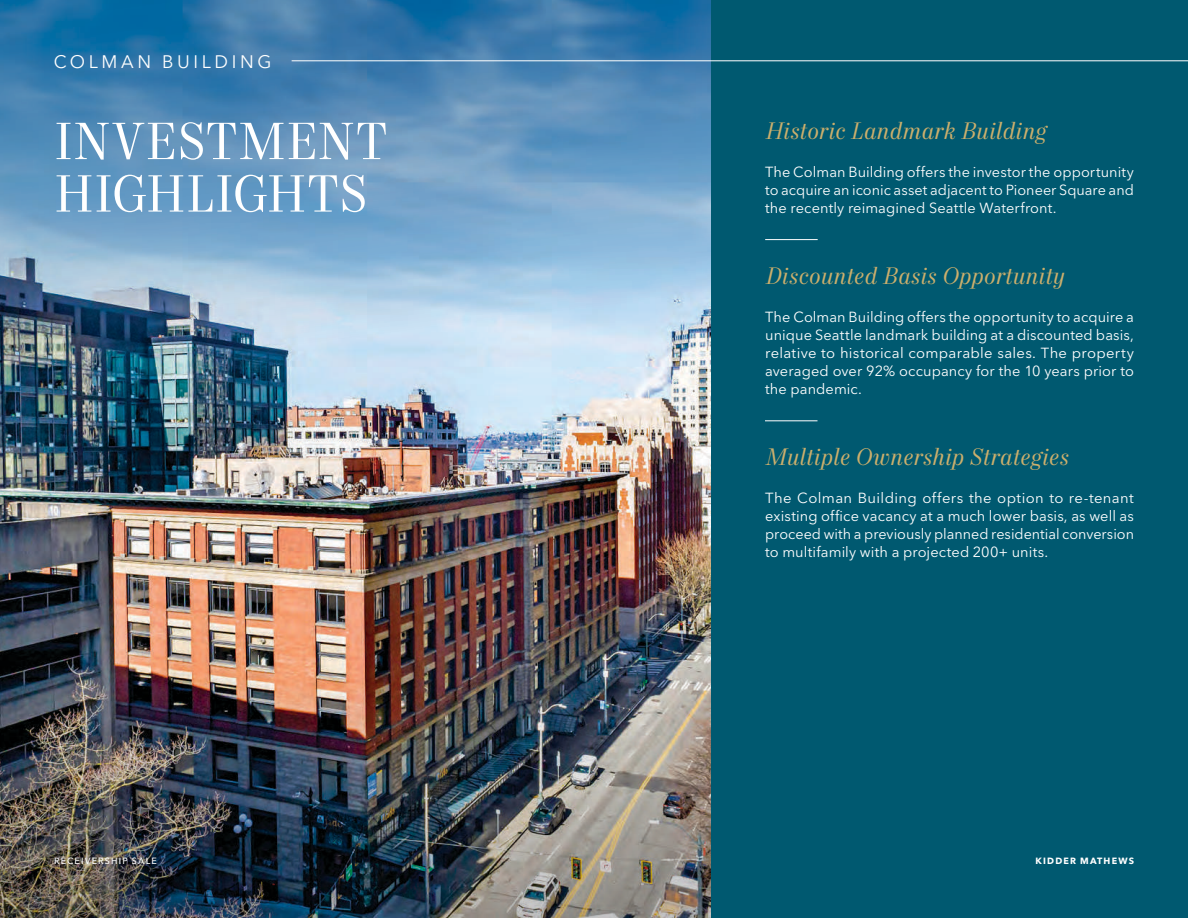
<style>
.page{position:relative;width:1188px;height:918px;background:#fff}
.page>*{position:absolute;margin:0;border:0;box-sizing:border-box;transform-origin:0 0}
.Headline_-_Level_1_-_White_2023{font:52.5px/52.5px "Mort Modern 08";color:#fff}
.Callout_Text_-_Italics_-_Gold_2023{font:italic 24px "Mort Modern 08";letter-spacing:.01em;color:#ccaf6c}
.t1{font:18px "Avenir Next LT Pro";letter-spacing:.2em;color:#fff}
.Body_Copy_-_White_2023{font:14.55px/18px "Avenir Next LT Pro";letter-spacing:.005em;color:#fff;text-align:justify}
.t2{font:500 9px "Avenir Next LT Pro";letter-spacing:.125em;color:#fff}
.t3{font:700 9px "Avenir Next LT Pro";letter-spacing:.13em;color:#fff}
</style>
<div class="page">
<img style="left:0;top:387px;width:711px;height:288px">
<img style="left:0;top:675px;width:711px;height:243px">
<svg style="left:0;top:0;width:711px;height:387px;background:#6d9dc1"></svg>
<div style="left:711px;top:0;width:477px;height:918px;background:#005970"></div>
<hr style="left:765px;top:239px;width:53px;height:1px;background:#fff">
<hr style="left:765px;top:420px;width:53px;height:1px;background:#fff">
<hr style="left:292px;top:60px;width:896px;height:1px;background:#fff">
<p class="t1" style="left:54px;top:51px;width:219px">COLMAN BUILDING</p>
<p class="Headline_-_Level_1_-_White_2023" style="left:54px;top:118px;width:336px">INVESTMENT<br>HIGHLIGHTS</p>
<p class="Callout_Text_-_Italics_-_Gold_2023" style="left:765px;top:116px;width:283px">Historic Landmark Building</p>
<p class="Body_Copy_-_White_2023" style="left:765px;top:163px;width:370px">The Colman Building offers the investor the opportunity to acquire an iconic asset adjacent to Pioneer Square and the recently reimagined Seattle Waterfront.</p>
<p class="Callout_Text_-_Italics_-_Gold_2023" style="left:765px;top:261px;width:301px">Discounted Basis Opportunity</p>
<p class="Body_Copy_-_White_2023" style="left:765px;top:308px;width:370px">The Colman Building offers the opportunity to acquire a unique Seattle landmark building at a discounted basis, relative to historical comparable sales. The property averaged over 92% occupancy for the 10 years prior to the pandemic.</p>
<p class="Callout_Text_-_Italics_-_Gold_2023" style="left:765px;top:442px;width:305px">Multiple Ownership Strategies</p>
<p class="Body_Copy_-_White_2023" style="left:765px;top:489px;width:370px">The Colman Building offers the option to re-tenant existing office vacancy at a much lower basis, as well as proceed with a previously planned residential conversion to multifamily with a projected 200+ units.</p>
<p class="t2" style="left:54px;top:855px;width:104px">RECEIVERSHIP SALE</p>
<p class="t3" style="left:1036px;top:855px;width:100px">KIDDER MATHEWS</p>
</div>
